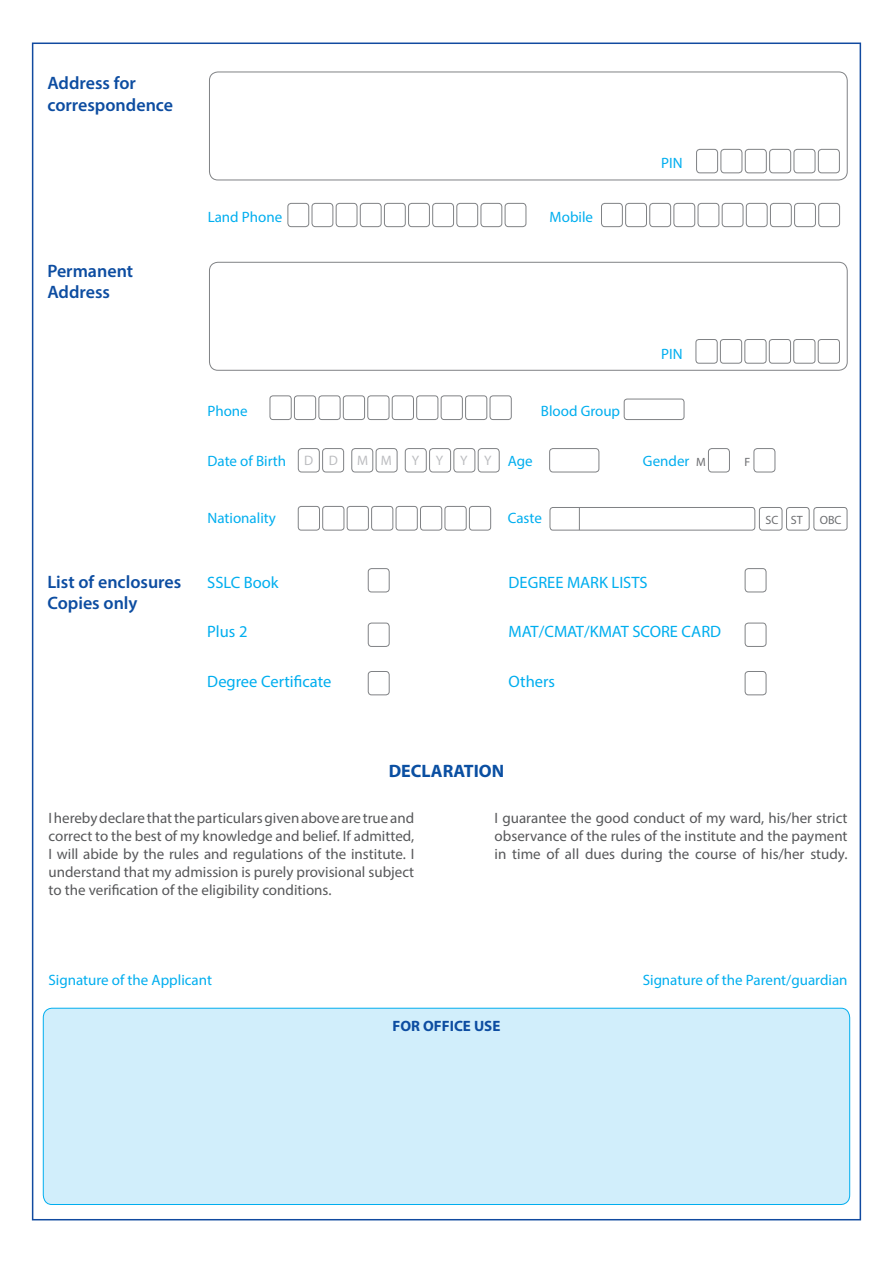
<style>
.page{position:relative;width:893px;height:1263px;background:#fff}
.page>*{position:absolute;margin:0;border:0;box-sizing:border-box;transform-origin:0 0}
.t1{font:600 18px/21.6px "Myriad Pro";color:#0d4da1}
.t2{font:700 18px "Myriad Pro";color:#0a4fa2}
.t3{font:16.5px "Myriad Pro";color:#00aeef}
.t4{font:15px/18px "Myriad Pro";color:#57585a;text-align:justify}
.t5{font:15px "Myriad Pro";color:#00aeef}
.t6{font:700 15px "Myriad Pro";color:#0d4da1}
.t7{font:13.65px "Myriad Pro";color:#bcbdc0}
.t8{font:12px "Myriad Pro";color:#6c6d70}
</style>
<div class="page">
<div style="left:209px;top:72px;width:639px;height:108px;border:1px solid #808285;border-radius:9px"></div>
<div style="left:209px;top:262px;width:639px;height:109px;border:1px solid #808285;border-radius:9px"></div>
<div style="left:287px;top:203px;width:22px;height:24px;border:1px solid #808285;border-radius:3px"></div>
<div style="left:270px;top:395px;width:22px;height:25px;border:1px solid #808285;border-radius:3px"></div>
<div style="left:298px;top:506px;width:22px;height:24px;border:1px solid #808285;border-radius:3px"></div>
<div style="left:368px;top:568px;width:22px;height:24px;border:1px solid #808285;border-radius:3px"></div>
<div style="left:745px;top:568px;width:21px;height:24px;border:1px solid #808285;border-radius:3px"></div>
<div style="left:368px;top:623px;width:22px;height:24px;border:1px solid #808285;border-radius:3px"></div>
<div style="left:745px;top:623px;width:21px;height:24px;border:1px solid #808285;border-radius:3px"></div>
<div style="left:368px;top:671px;width:22px;height:24px;border:1px solid #808285;border-radius:3px"></div>
<div style="left:745px;top:671px;width:21px;height:24px;border:1px solid #808285;border-radius:3px"></div>
<div style="left:601px;top:203px;width:22px;height:24px;border:1px solid #808285;border-radius:3px"></div>
<div style="left:312px;top:203px;width:21px;height:24px;border:1px solid #808285;border-radius:3px"></div>
<div style="left:294px;top:395px;width:22px;height:25px;border:1px solid #808285;border-radius:3px"></div>
<div style="left:322px;top:506px;width:22px;height:24px;border:1px solid #808285;border-radius:3px"></div>
<div style="left:625px;top:203px;width:22px;height:24px;border:1px solid #808285;border-radius:3px"></div>
<div style="left:336px;top:203px;width:21px;height:24px;border:1px solid #808285;border-radius:3px"></div>
<div style="left:318px;top:395px;width:22px;height:25px;border:1px solid #808285;border-radius:3px"></div>
<div style="left:347px;top:506px;width:22px;height:24px;border:1px solid #808285;border-radius:3px"></div>
<div style="left:649px;top:203px;width:22px;height:24px;border:1px solid #808285;border-radius:3px"></div>
<div style="left:360px;top:203px;width:22px;height:24px;border:1px solid #808285;border-radius:3px"></div>
<div style="left:343px;top:395px;width:22px;height:25px;border:1px solid #808285;border-radius:3px"></div>
<div style="left:371px;top:506px;width:22px;height:24px;border:1px solid #808285;border-radius:3px"></div>
<div style="left:673px;top:203px;width:22px;height:24px;border:1px solid #808285;border-radius:3px"></div>
<div style="left:384px;top:203px;width:22px;height:24px;border:1px solid #808285;border-radius:3px"></div>
<div style="left:367px;top:395px;width:22px;height:25px;border:1px solid #808285;border-radius:3px"></div>
<div style="left:396px;top:506px;width:22px;height:24px;border:1px solid #808285;border-radius:3px"></div>
<div style="left:698px;top:203px;width:21px;height:24px;border:1px solid #808285;border-radius:3px"></div>
<div style="left:696px;top:149px;width:22px;height:24px;border:1px solid #808285;border-radius:3px"></div>
<div style="left:696px;top:339px;width:22px;height:25px;border:1px solid #808285;border-radius:3px"></div>
<div style="left:408px;top:203px;width:22px;height:24px;border:1px solid #808285;border-radius:3px"></div>
<div style="left:392px;top:395px;width:22px;height:25px;border:1px solid #808285;border-radius:3px"></div>
<div style="left:420px;top:506px;width:22px;height:24px;border:1px solid #808285;border-radius:3px"></div>
<div style="left:722px;top:203px;width:21px;height:24px;border:1px solid #808285;border-radius:3px"></div>
<div style="left:720px;top:149px;width:22px;height:24px;border:1px solid #808285;border-radius:3px"></div>
<div style="left:720px;top:339px;width:22px;height:25px;border:1px solid #808285;border-radius:3px"></div>
<div style="left:432px;top:203px;width:22px;height:24px;border:1px solid #808285;border-radius:3px"></div>
<div style="left:416px;top:395px;width:22px;height:25px;border:1px solid #808285;border-radius:3px"></div>
<div style="left:708px;top:448px;width:22px;height:24px;border:1px solid #808285;border-radius:3px"></div>
<div style="left:759px;top:507px;width:23px;height:23px;border:1px solid #808285;border-radius:3px"></div>
<div style="left:786px;top:507px;width:23px;height:23px;border:1px solid #808285;border-radius:3px"></div>
<div style="left:813px;top:507px;width:34px;height:23px;border:1px solid #808285;border-radius:3px"></div>
<div style="left:445px;top:506px;width:22px;height:24px;border:1px solid #808285;border-radius:3px"></div>
<div style="left:746px;top:203px;width:22px;height:24px;border:1px solid #808285;border-radius:3px"></div>
<div style="left:745px;top:149px;width:22px;height:24px;border:1px solid #808285;border-radius:3px"></div>
<div style="left:744px;top:339px;width:22px;height:25px;border:1px solid #808285;border-radius:3px"></div>
<div style="left:456px;top:203px;width:22px;height:24px;border:1px solid #808285;border-radius:3px"></div>
<div style="left:441px;top:395px;width:22px;height:25px;border:1px solid #808285;border-radius:3px"></div>
<div style="left:753px;top:448px;width:22px;height:24px;border:1px solid #808285;border-radius:3px"></div>
<div style="left:469px;top:506px;width:22px;height:24px;border:1px solid #808285;border-radius:3px"></div>
<div style="left:770px;top:203px;width:22px;height:24px;border:1px solid #808285;border-radius:3px"></div>
<div style="left:769px;top:149px;width:22px;height:24px;border:1px solid #808285;border-radius:3px"></div>
<div style="left:769px;top:339px;width:22px;height:25px;border:1px solid #808285;border-radius:3px"></div>
<div style="left:480px;top:203px;width:22px;height:24px;border:1px solid #808285;border-radius:3px"></div>
<div style="left:465px;top:395px;width:22px;height:25px;border:1px solid #808285;border-radius:3px"></div>
<div style="left:794px;top:203px;width:22px;height:24px;border:1px solid #808285;border-radius:3px"></div>
<div style="left:793px;top:149px;width:22px;height:24px;border:1px solid #808285;border-radius:3px"></div>
<div style="left:793px;top:339px;width:22px;height:25px;border:1px solid #808285;border-radius:3px"></div>
<div style="left:505px;top:203px;width:21px;height:24px;border:1px solid #808285;border-radius:3px"></div>
<div style="left:490px;top:395px;width:22px;height:25px;border:1px solid #808285;border-radius:3px"></div>
<div style="left:624px;top:399px;width:60px;height:21px;border:1px solid #808285;border-radius:3px"></div>
<div style="left:549px;top:448px;width:50px;height:24px;border:1px solid #808285;border-radius:3px"></div>
<div style="left:550px;top:507px;width:205px;height:23px;border:1px solid #808285;border-radius:3px"></div>
<div style="left:818px;top:203px;width:22px;height:24px;border:1px solid #808285;border-radius:3px"></div>
<div style="left:818px;top:149px;width:22px;height:24px;border:1px solid #808285;border-radius:3px"></div>
<div style="left:818px;top:339px;width:22px;height:25px;border:1px solid #808285;border-radius:3px"></div>
<div style="left:43px;top:1008px;width:807px;height:196px;background:#d1eefb;border-radius:9px"></div>
<div style="left:43px;top:1008px;width:807px;height:197px;border:1px solid #00aeef;border-radius:9px"></div>
<svg style="left:579px;top:508px;width:1px;height:22px"></svg>
<div style="left:298px;top:448px;width:22px;height:24px;border:1px solid #808285;border-radius:3px"></div>
<div style="left:322px;top:448px;width:22px;height:24px;border:1px solid #808285;border-radius:3px"></div>
<div style="left:351px;top:448px;width:22px;height:24px;border:1px solid #808285;border-radius:3px"></div>
<div style="left:376px;top:448px;width:22px;height:24px;border:1px solid #808285;border-radius:3px"></div>
<div style="left:405px;top:448px;width:22px;height:24px;border:1px solid #808285;border-radius:3px"></div>
<div style="left:429px;top:448px;width:22px;height:24px;border:1px solid #808285;border-radius:3px"></div>
<div style="left:453px;top:448px;width:22px;height:24px;border:1px solid #808285;border-radius:3px"></div>
<div style="left:478px;top:448px;width:22px;height:24px;border:1px solid #808285;border-radius:3px"></div>
<p class="t1" style="left:47px;top:72px;width:127px">Address for correspondence</p>
<p class="t1" style="left:47px;top:259px;width:87px">Permanent<br>Address</p>
<p class="t1" style="left:47px;top:570px;width:135px">List of enclosures<br>Copies only</p>
<p class="t5" style="left:208px;top:208px;width:76px">Land Phone</p>
<p class="t5" style="left:550px;top:208px;width:45px">Mobile</p>
<p class="t5" style="left:661px;top:154px;width:23px">PIN</p>
<p class="t5" style="left:208px;top:402px;width:42px">Phone</p>
<p class="t5" style="left:541px;top:402px;width:81px">Blood Group</p>
<p class="t5" style="left:661px;top:345px;width:23px">PIN</p>
<p class="t5" style="left:208px;top:452px;width:80px">Date of Birth</p>
<p class="t5" style="left:208px;top:509px;width:70px">Nationality</p>
<p class="t7" style="left:304px;top:452px;width:35px">D D</p>
<p class="t7" style="left:357px;top:452px;width:36px">M M</p>
<p class="t7" style="left:412px;top:452px;width:81px">YYYY</p>
<p class="t5" style="left:643px;top:452px;width:48px">Gender</p>
<p class="t5" style="left:508px;top:452px;width:26px">Age</p>
<p class="t8" style="left:696px;top:454px;width:11px">M</p>
<p class="t5" style="left:508px;top:509px;width:36px">Caste</p>
<p class="t3" style="left:207px;top:572px;width:73px">SSLC Book</p>
<p class="t3" style="left:207px;top:621px;width:42px">Plus 2</p>
<p class="t3" style="left:207px;top:671px;width:126px">Degree Certificate</p>
<p class="t3" style="left:509px;top:572px;width:140px">DEGREE MARK LISTS</p>
<p class="t3" style="left:509px;top:621px;width:214px">MAT/CMAT/KMAT SCORE CARD</p>
<p class="t3" style="left:509px;top:671px;width:48px">Others</p>
<p class="t8" style="left:744px;top:454px;width:7px">F</p>
<p class="t8" style="left:766px;top:512px;width:39px">SC ST</p>
<p class="t8" style="left:820px;top:512px;width:23px">OBC</p>
<p class="t2" style="left:389px;top:759px;width:117px">DECLARATION</p>
<p class="t4" style="left:48px;top:809px;width:367px">I hereby declare that the particulars given above are true and correct to the best of my knowledge and belief. If admitted, I will abide by the rules and regulations of the institute. I understand that my admission is purely provisional subject to the verification of the eligibility conditions.</p>
<p class="t4" style="left:495px;top:809px;width:354px">I guarantee the good conduct of my ward, his/her strict observance of the rules of the institute and the payment in time of all dues during the course of his/her study.</p>
<p class="t5" style="left:48px;top:971px;width:165px">Signature of the Applicant</p>
<p class="t5" style="left:643px;top:971px;width:206px">Signature of the Parent/guardian</p>
<p class="t6" style="left:393px;top:1016px;width:109px">FOR OFFICE USE</p>
</div>
